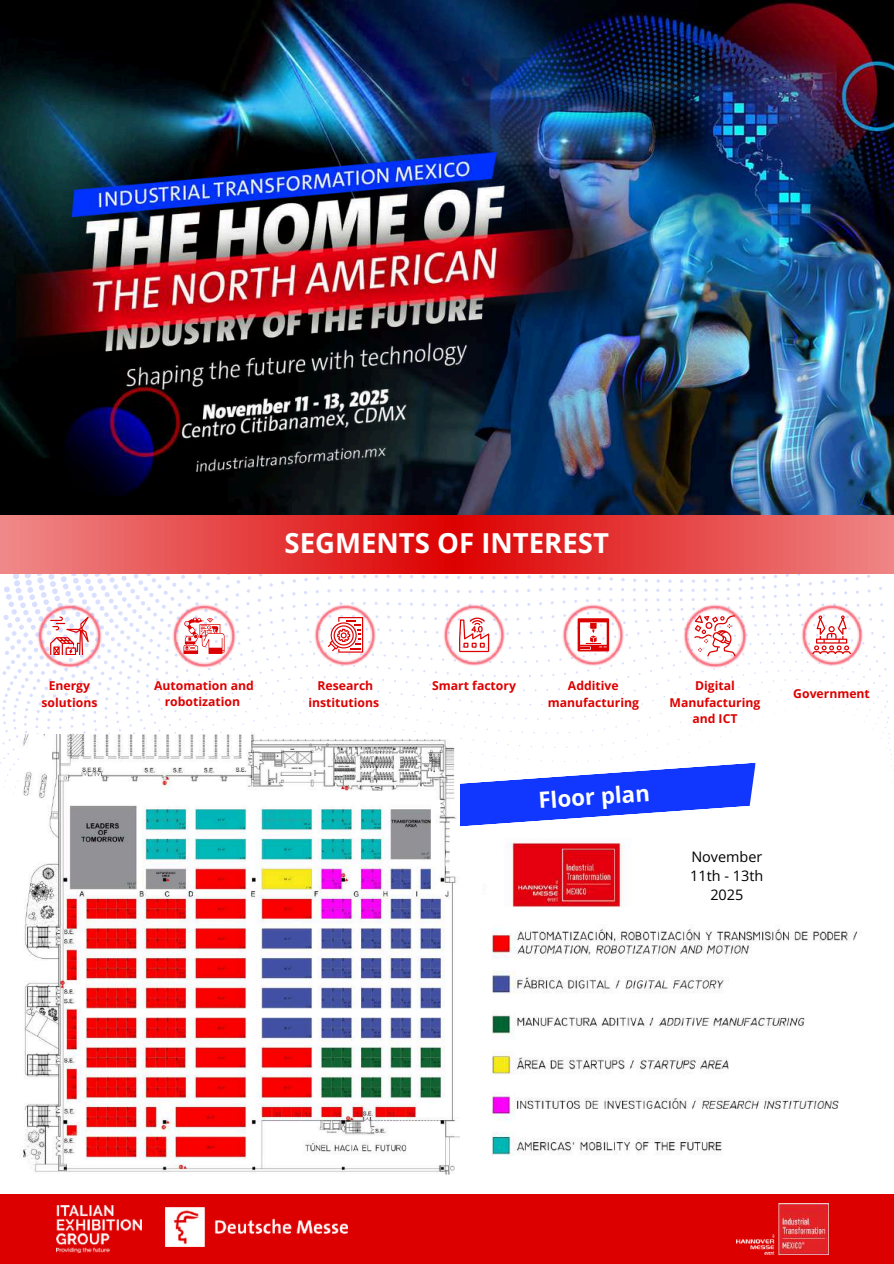
<style>
.page{position:relative;width:894px;height:1264px;background:#fff}
.page>*{position:absolute;margin:0;border:0;box-sizing:border-box;transform-origin:0 0}
.t1{font:700 27.6px "Open Sans";color:#fff}
.t2{font:700 22.2px "Open Sans";color:#fff}
.t3{font:14.4px/19.2px "Open Sans";color:#000;text-align:center}
.t4{font:700 12.15px/16.2px "Open Sans";color:#d00;text-align:center}
</style>
<div class="page">
<svg style="left:13px;top:573px;width:853px;height:6px"></svg>
<svg style="left:0;top:514px;width:893px;height:59px;background:#e24344"></svg>
<div style="left:0;top:1194px;width:893px;height:69px;background:#d00"></div>
<img style="left:736px;top:1203px;width:92px;height:51px">
<img style="left:165px;top:1207px;width:183px;height:39px">
<img style="left:56px;top:1205px;width:86px;height:47px">
<img style="left:0;top:0;width:893px;height:514px">
<img style="left:682px;top:604px;width:65px;height:64px">
<svg style="left:694px;top:615px;width:41px;height:41px"></svg>
<img style="left:171px;top:603px;width:66px;height:65px">
<svg style="left:183px;top:617px;width:41px;height:36px"></svg>
<img style="left:37px;top:603px;width:65px;height:65px">
<svg style="left:50px;top:616px;width:38px;height:38px"></svg>
<img style="left:799px;top:603px;width:63px;height:63px">
<svg style="left:812px;top:615px;width:38px;height:38px"></svg>
<img style="left:442px;top:603px;width:63px;height:63px">
<svg style="left:459px;top:617px;width:30px;height:35px"></svg>
<img style="left:314px;top:603px;width:63px;height:63px">
<svg style="left:327px;top:617px;width:36px;height:35px"></svg>
<img style="left:561px;top:603px;width:63px;height:63px">
<svg style="left:577px;top:618px;width:32px;height:33px"></svg>
<svg style="left:460px;top:763px;width:295px;height:64px"></svg>
<img style="left:20px;top:734px;width:439px;height:440px">
<img style="left:509px;top:841px;width:116px;height:66px">
<img style="left:491px;top:927px;width:367px;height:228px">
<img style="left:17px;top:152px;width:617px;height:319px">
<h1 class="t1" style="left:284px;top:523px;width:326px">SEGMENTS OF INTEREST</h1>
<p class="t4" style="left:154px;top:677px;width:101px">Automation and robotization</p>
<p class="t4" style="left:317px;top:677px;width:57px">Research</p>
<p class="t4" style="left:432px;top:677px;width:85px">Smart factory</p>
<p class="t4" style="left:308px;top:694px;width:72px">institutions</p>
<p class="t4" style="left:547px;top:677px;width:93px">Additive manufacturing</p>
<p class="t4" style="left:669px;top:677px;width:92px">Digital<br>Manufacturing and ICT</p>
<p class="t4" style="left:41px;top:677px;width:57px">Energy solutions</p>
<p class="t4" style="left:793px;top:684px;width:78px">Government</p>
<h2 class="t2" style="left:537px;top:784px;width:113px;rotate:-4deg">Floor plan</h2>
<p class="t3" style="left:690px;top:846px;width:75px">November<br>11th - 13th<br>2025</p>
</div>
